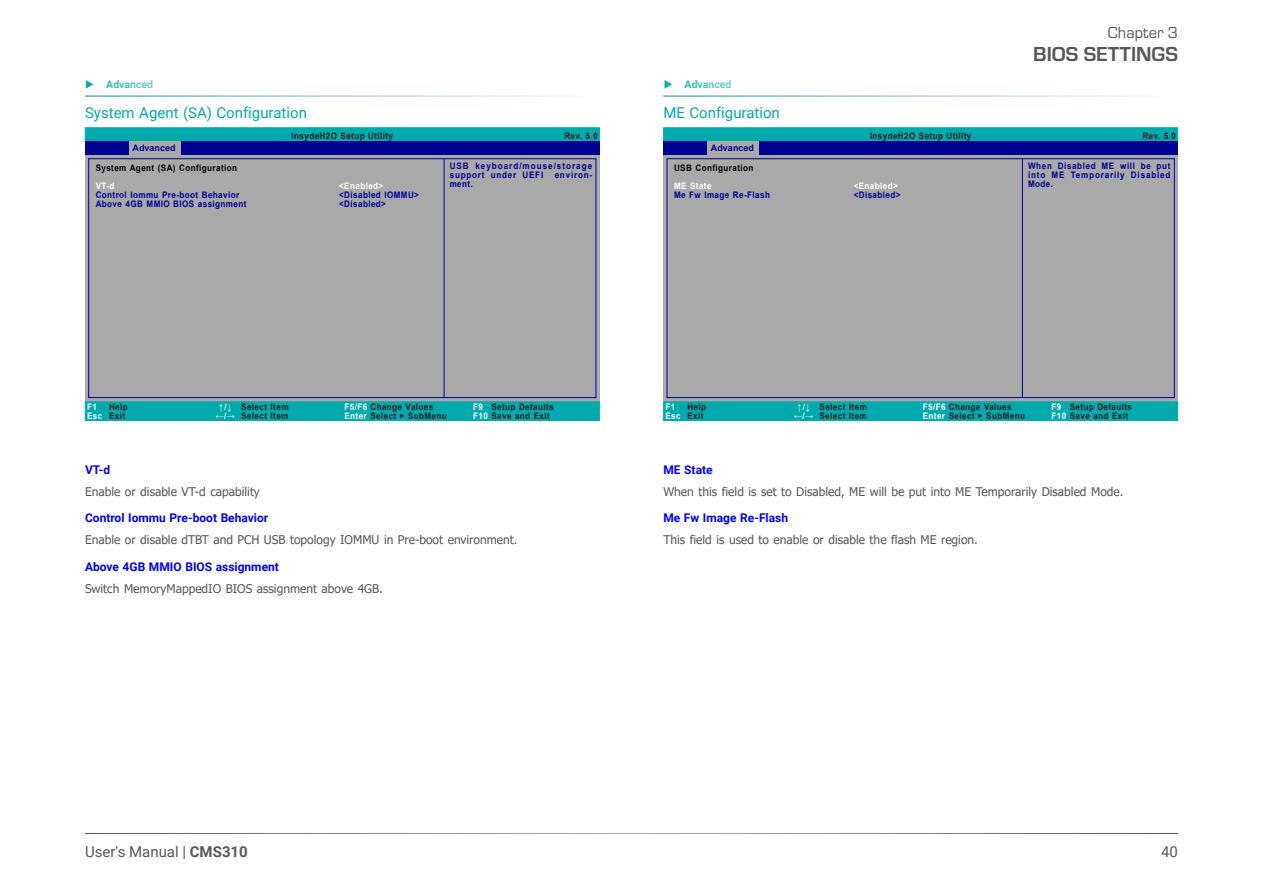
<style>
.page{position:relative;width:1263px;height:893px;background:#fff}
.page>*{position:absolute;margin:0;border:0;box-sizing:border-box;transform-origin:0 0}
.t1{font:700 21px "Eurostile";color:#57585a}
.t2{font:16.5px "Eurostile";color:#57585a}
.Heading_3{font:15px "Roboto";color:#00aaad}
.t3{font:15px "Roboto";color:#57585a}
.Body_Text{font:12px "Tahoma";color:#57585a}
.BIOS_Item{font:700 12px "Roboto";color:#00f}
.t4{font:700 10.5px "Roboto";color:#00aaad}
.t5{font:700 9px/9px "Arial";letter-spacing:.05em;color:#231f20;scale:.9 1}
.t6{font:700 9px/9px "Arial";letter-spacing:.05em;color:#000093;text-align:justify;scale:.9 1}
.t7{font:700 9px "Arial";letter-spacing:.05em;color:#000;scale:.9 1}
.t8{font:700 9px/9px "Arial";letter-spacing:.125em;color:#000093;scale:.9 1}
.t9{font:700 9px "Arial";letter-spacing:.05em;color:#fff;scale:.9 1}
.t10{font:700 9px "Arial";color:#000093}
.t11{font:700 9px "Arial";letter-spacing:.1em;color:#000093;scale:.9 1}
.s1{color:#fff}
.s2{font-weight:700}
</style>
<div class="page">
<hr style="left:85px;top:833px;width:1093px;height:1px;background:#57585a">
<div style="left:85px;top:141px;width:515px;height:264px;background:#aaa9aa"></div>
<div style="left:85px;top:128px;width:515px;height:13px;background:#00aaad"></div>
<div style="left:85px;top:141px;width:515px;height:14px;background:#000093"></div>
<div style="left:85px;top:402px;width:515px;height:19px;background:#00aaad"></div>
<div style="left:88px;top:158px;width:508px;height:240px;border:1px solid #000093"></div>
<hr style="left:444px;top:159px;width:1px;height:239px;background:#000093">
<div style="left:129px;top:141px;width:52px;height:15px;background:#aaa9aa"></div>
<hr style="left:85px;top:95px;width:515px;height:2px;background:#2e9aa0">
<div style="left:663px;top:141px;width:515px;height:264px;background:#aaa9aa"></div>
<div style="left:663px;top:128px;width:515px;height:13px;background:#00aaad"></div>
<div style="left:663px;top:141px;width:515px;height:14px;background:#000093"></div>
<div style="left:663px;top:402px;width:515px;height:19px;background:#00aaad"></div>
<div style="left:666px;top:158px;width:509px;height:240px;border:1px solid #000093"></div>
<hr style="left:1022px;top:159px;width:1px;height:239px;background:#000093">
<div style="left:707px;top:141px;width:52px;height:15px;background:#aaa9aa"></div>
<hr style="left:663px;top:95px;width:515px;height:2px;background:#2e9aa0">
<h2 class="t2" style="left:1108px;top:22px;width:72px">Chapter 3</h2>
<h1 class="t1" style="left:1033px;top:39px;width:146px">BIOS SETTINGS</h1>
<p class="t4" style="left:106px;top:76px;width:48px">Advanced</p>
<p class="t4" style="left:685px;top:76px;width:48px">Advanced</p>
<p class="Heading_3" style="left:85px;top:102px;width:223px">System Agent (SA) Configuration</p>
<p class="Heading_3" style="left:663px;top:102px;width:118px">ME Configuration</p>
<p class="t5" style="left:291px;top:131px;width:114px">InsydeH2O Setup Utility</p>
<p class="t5" style="left:564px;top:131px;width:39px">Rev. 5.0</p>
<p class="t5" style="left:870px;top:131px;width:114px">InsydeH2O Setup Utility</p>
<p class="t5" style="left:1143px;top:131px;width:39px">Rev. 5.0</p>
<p class="t10" style="left:133px;top:142px;width:45px">Advanced</p>
<p class="t10" style="left:711px;top:142px;width:45px">Advanced</p>
<p class="t7" style="left:96px;top:162px;width:159px">System Agent (SA) Configuration</p>
<p class="t9" style="left:96px;top:180px;width:22px">VT-d</p>
<p class="t6" style="left:96px;top:191px;width:161px">Control Iommu Pre-boot Behavior</p>
<p class="t6" style="left:96px;top:200px;width:169px">Above 4GB MMIO BIOS assignment</p>
<p class="t9" style="left:339px;top:180px;width:51px">&lt;Enabled&gt;</p>
<p class="t6" style="left:339px;top:191px;width:90px">&lt;Disabled IOMMU&gt;</p>
<p class="t6" style="left:339px;top:200px;width:54px">&lt;Disabled&gt;</p>
<p class="t8" style="left:450px;top:162px;width:160px">USB keyboard/mouse/storage support under UEFI</p>
<p class="t11" style="left:555px;top:169px;width:43px">environ-</p>
<p class="t6" style="left:450px;top:180px;width:27px">ment.</p>
<p class="t7" style="left:674px;top:162px;width:90px">USB Configuration</p>
<p class="t9" style="left:674px;top:180px;width:43px">ME State</p>
<p class="t6" style="left:674px;top:191px;width:108px">Me Fw Image Re-Flash</p>
<p class="t9" style="left:854px;top:180px;width:51px">&lt;Enabled&gt;</p>
<p class="t6" style="left:854px;top:191px;width:54px">&lt;Disabled&gt;</p>
<p class="t6" style="left:1028px;top:162px;width:160px">When Disabled ME will be put into ME Temporarily Disabled Mode.</p>
<p class="t9" style="left:87px;top:400px;width:12px">F1</p>
<p class="t5" style="left:109px;top:402px;width:22px">Help</p>
<p class="t5" style="left:87px;top:411px;width:44px"><span class="s1">Esc</span> Exit</p>
<p class="t5" style="left:219px;top:402px;width:78px"><span class="s1">↑/↓</span> Select Item</p>
<p class="t5" style="left:216px;top:411px;width:82px"><span class="s1">←/→</span> Select Item</p>
<p class="t5" style="left:344px;top:402px;width:115px"><span class="s1">F5/F6</span> Change Values<br><span class="s1">Enter</span> Select ◆ SubMenu</p>
<p class="t5" style="left:473px;top:402px;width:91px"><span class="s1">F9</span> Setup Defaults</p>
<p class="t5" style="left:473px;top:411px;width:87px"><span class="s1">F10</span> Save and Exit</p>
<p class="t9" style="left:665px;top:400px;width:12px">F1</p>
<p class="t5" style="left:687px;top:402px;width:22px">Help</p>
<p class="t5" style="left:665px;top:411px;width:44px"><span class="s1">Esc</span> Exit</p>
<p class="t5" style="left:797px;top:402px;width:78px"><span class="s1">↑/↓</span> Select Item</p>
<p class="t5" style="left:794px;top:411px;width:82px"><span class="s1">←/→</span> Select Item</p>
<p class="t5" style="left:923px;top:402px;width:115px"><span class="s1">F5/F6</span> Change Values<br><span class="s1">Enter</span> Select ◆ SubMenu</p>
<p class="t5" style="left:1051px;top:402px;width:91px"><span class="s1">F9</span> Setup Defaults</p>
<p class="t5" style="left:1051px;top:411px;width:87px"><span class="s1">F10</span> Save and Exit</p>
<p class="BIOS_Item" style="left:85px;top:461px;width:27px">VT-d</p>
<p class="Body_Text" style="left:85px;top:483px;width:176px">Enable or disable VT-d capability</p>
<p class="BIOS_Item" style="left:85px;top:510px;width:185px">Control Iommu Pre-boot Behavior</p>
<p class="Body_Text" style="left:85px;top:532px;width:434px">Enable or disable dTBT and PCH USB topology IOMMU in Pre-boot environment.</p>
<p class="BIOS_Item" style="left:85px;top:558px;width:195px">Above 4GB MMIO BIOS assignment</p>
<p class="Body_Text" style="left:85px;top:580px;width:299px">Switch MemoryMappedIO BIOS assignment above 4GB.</p>
<p class="BIOS_Item" style="left:663px;top:461px;width:51px">ME State</p>
<p class="Body_Text" style="left:663px;top:483px;width:462px">When this field is set to Disabled, ME will be put into ME Temporarily Disabled Mode.</p>
<p class="BIOS_Item" style="left:663px;top:510px;width:126px">Me Fw Image Re-Flash</p>
<p class="Body_Text" style="left:663px;top:532px;width:316px">This field is used to enable or disable the flash ME region.</p>
<h3 class="t3" style="left:85px;top:841px;width:164px">User's Manual | <span class="s2">CMS310</span></h3>
<h3 class="t3" style="left:1161px;top:841px;width:18px">40</h3>
</div>
